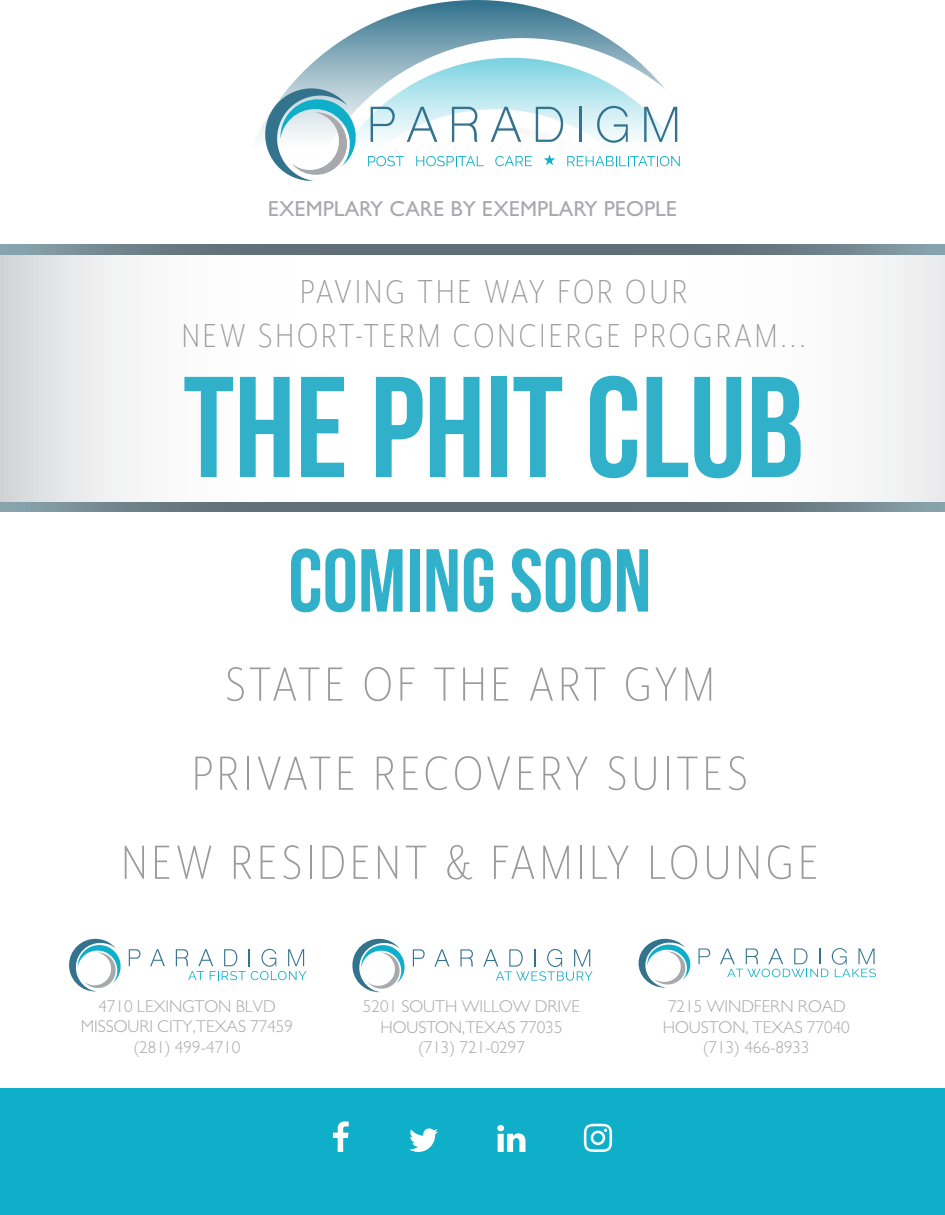
<style>
.page{position:relative;width:945px;height:1215px;background:#fff}
.page>*{position:absolute;margin:0;border:0;box-sizing:border-box;transform-origin:0 0}
.t1{font:143.1px "Bebas Neue";color:#30b1c9}
.t2{font:89.1px "Bebas Neue";color:#30b1c9}
.t3{font:300 55.2px/89.1px "Mr Eaves XL Mod Nar OT";letter-spacing:.095em;color:#9a9a9b;text-align:center}
.t4{font:300 38.55px/43.7px "Mr Eaves XL Mod Nar OT";letter-spacing:.095em;color:#9a9a9b;text-align:center}
.t5{font:500 21.75px "Gill Sans";color:#a8a9ad}
.t6{font:300 17.25px/20.5px "Gill Sans";color:#a8a9ad;text-align:center}
</style>
<div class="page">
<svg style="left:257px;top:4px;width:423px;height:163px"></svg>
<svg style="left:0;top:245px;width:945px;height:267px;background:#6f8089"></svg>
<svg style="left:0;top:255px;width:945px;height:246px"></svg>
<svg style="left:544px;top:154px;width:11px;height:11px"></svg>
<svg style="left:371px;top:107px;width:24px;height:35px"></svg>
<svg style="left:407px;top:107px;width:30px;height:35px"></svg>
<svg style="left:452px;top:107px;width:25px;height:35px"></svg>
<svg style="left:491px;top:107px;width:30px;height:35px"></svg>
<svg style="left:536px;top:107px;width:27px;height:35px"></svg>
<hr style="left:579px;top:107px;width:2px;height:35px;background:#34738d">
<svg style="left:597px;top:106px;width:31px;height:37px"></svg>
<svg style="left:644px;top:107px;width:33px;height:35px"></svg>
<svg style="left:368px;top:156px;width:36px;height:10px"></svg>
<svg style="left:416px;top:156px;width:68px;height:10px"></svg>
<svg style="left:495px;top:156px;width:37px;height:10px"></svg>
<svg style="left:567px;top:156px;width:113px;height:10px"></svg>
<svg style="left:259px;top:82px;width:102px;height:99px"></svg>
<div style="left:0;top:1089px;width:945px;height:126px;background:#0fafca"></div>
<svg style="left:333px;top:1121px;width:16px;height:31px"></svg>
<svg style="left:409px;top:1128px;width:29px;height:24px"></svg>
<svg style="left:497px;top:1125px;width:28px;height:27px"></svg>
<svg style="left:584px;top:1124px;width:28px;height:28px"></svg>
<svg style="left:699px;top:949px;width:11px;height:15px"></svg>
<svg style="left:720px;top:948px;width:156px;height:29px"></svg>
<svg style="left:638px;top:938px;width:53px;height:50px"></svg>
<svg style="left:434px;top:949px;width:15px;height:18px"></svg>
<svg style="left:460px;top:949px;width:13px;height:18px"></svg>
<svg style="left:483px;top:949px;width:110px;height:32px"></svg>
<svg style="left:352px;top:938px;width:73px;height:54px"></svg>
<svg style="left:150px;top:949px;width:15px;height:17px"></svg>
<svg style="left:176px;top:949px;width:130px;height:31px"></svg>
<svg style="left:69px;top:938px;width:71px;height:54px"></svg>
<p class="t5" style="left:268px;top:196px;width:411px">EXEMPLARY CARE BY EXEMPLARY PEOPLE</p>
<h3 class="t4" style="left:182px;top:269px;width:625px">PAVING THE WAY FOR OUR<br>NEW SHORT-TERM CONCIERGE PROGRAM...</h3>
<h1 class="t1" style="left:183px;top:349px;width:623px">THE PHIT CLUB</h1>
<h2 class="t2" style="left:288px;top:532px;width:365px">COMING SOON</h2>
<h3 class="t3" style="left:122px;top:639px;width:697px">STATE OF THE ART GYM<br>PRIVATE RECOVERY SUITES<br>NEW RESIDENT &amp; FAMILY LOUNGE</h3>
<p class="t6" style="left:81px;top:995px;width:214px">4710 LEXINGTON BLVD<br>MISSOURI CITY,TEXAS 77459 (281) 499-4710</p>
<p class="t6" style="left:363px;top:996px;width:219px">5201 SOUTH WILLOW DRIVE<br>HOUSTON,TEXAS 77035 (713) 721-0297</p>
<p class="t6" style="left:663px;top:996px;width:189px">7215 WINDFERN ROAD<br>HOUSTON, TEXAS 77040 (713) 466-8933</p>
</div>
